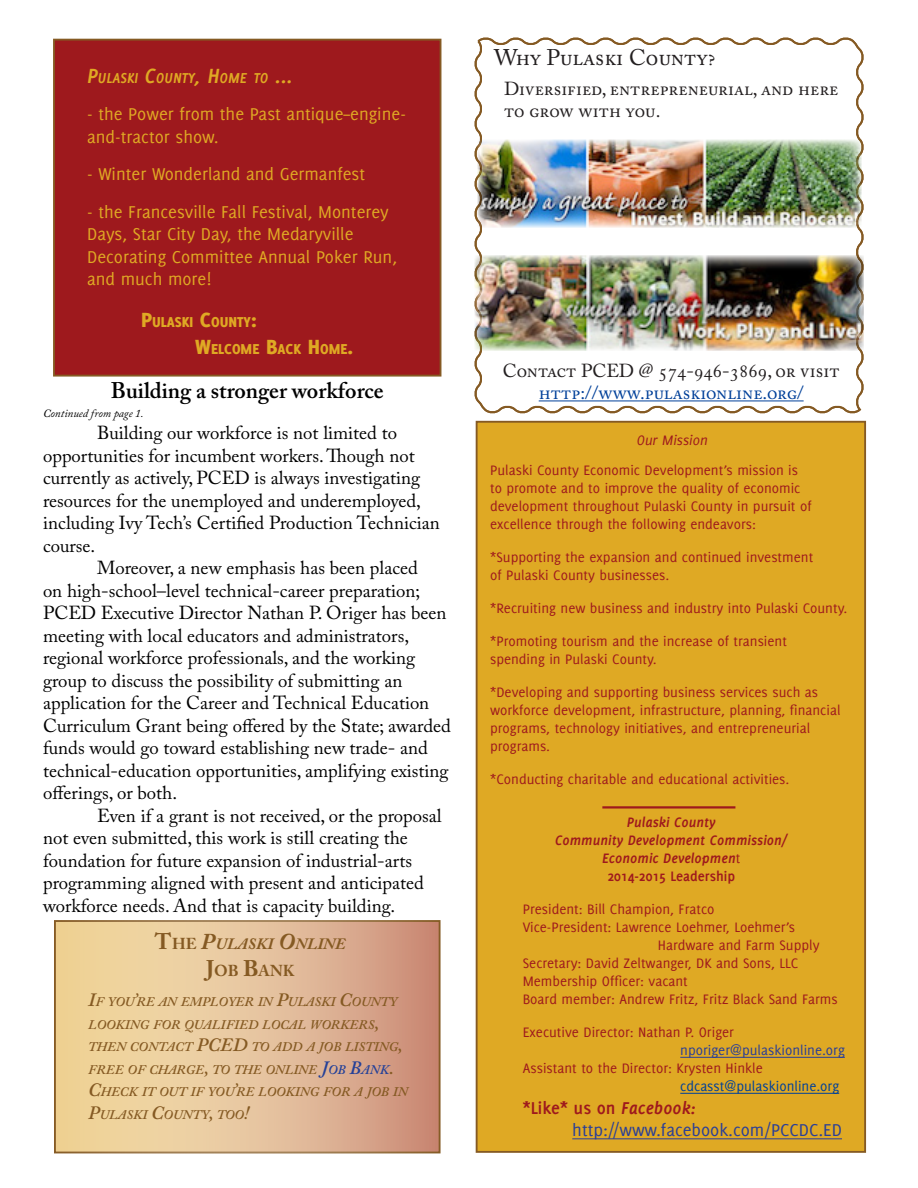
<style>
.page{position:relative;width:918px;height:1188px;background:#fff}
.page>*{position:absolute;margin:0;border:0;box-sizing:border-box;transform-origin:0 0}
.t1{font:600 22.5px "Adobe Caslon Pro";color:#000}
.t2{font:22.5px "Adobe Caslon Pro";color:#231f20}
.t3{font:18.75px/22.5px "Adobe Caslon Pro";color:#000}
.t4{font:18.75px/22.5px "Adobe Caslon Pro";letter-spacing:-.02em;color:#000}
.t5{font:18.75px/22.5px "Delicious";color:#dfa924}
.t6{font:18.75px/22.5px "Adobe Caslon Pro";color:#231f20}
.t7{font:18.75px "Delicious";color:#293e98}
.t8{font:700 18.75px "Delicious";color:#9e191d}
.t9{font:800 15.75px "Delicious";color:#dfa924}
.t10{font:italic 700 15.75px "Delicious";color:#dfa924}
.t11{font:italic 700 15.75px "Adobe Caslon Pro";color:#855a23}
.t12{font:700 15.75px "Adobe Caslon Pro";color:#855a23}
.t13{font:15px/18px "Delicious";color:#9e191d}
.t14{font:italic 700 15px "Delicious";color:#9e191d}
.t15{font:15px "Delicious";color:#293e98}
.t16{font:15px "Delicious";color:#004099}
.t17{font:700 15px "Delicious";color:#9e191d}
.t18{font:italic 15px "Delicious";color:#9e191d}
.t19{font:italic 600 13.2px/22.5px "Adobe Caslon Pro";color:#855a23}
.t20{font:italic 11.25px "Adobe Caslon Pro";color:#000}
.s1{font-size:22.5px}
.s2{font-style:inherit}
.s3{font-style:normal;font-size:22.5px}
.s4{font-style:normal}
.s5{font-size:18.75px}
.s6{font-size:18.75px;color:#254198}
.s7{color:#254198}
.s8{color:#004099}
.s9{font-weight:400;font-style:normal}
.s10{font-style:italic}
</style>
<div class="page">
<div style="left:53px;top:39px;width:388px;height:338px;background:#9e191d;border:2px solid #855a23"></div>
<svg style="left:54px;top:920px;width:387px;height:233px;background:#e1bb93"></svg>
<div style="left:476px;top:421px;width:390px;height:732px;background:#dfa924;border:2px solid #855a23"></div>
<hr style="left:680px;top:1057px;width:165px;height:1px;background:#293e98">
<hr style="left:680px;top:1093px;width:159px;height:1px;background:#004099">
<hr style="left:572px;top:1139px;width:270px;height:1px;background:#293e98">
<hr style="left:602px;top:806px;width:133px;height:3px;background:#9e191d">
<svg style="left:474px;top:37px;width:390px;height:377px"></svg>
<hr style="left:539px;top:400px;width:265px;height:1px;background:#004099">
<img style="left:477px;top:139px;width:386px;height:90px">
<img style="left:475px;top:255px;width:389px;height:96px">
<p class="t10" style="left:87px;top:69px;width:207px"><span class="s1">P</span>ULASKI <span class="s1">C</span>OUNTY<span class="s1">, H</span>OME TO <span class="s1">...</span></p>
<p class="t5" style="left:87px;top:103px;width:320px">- the Power from the Past antique–engine&shy;and-tractor show.</p>
<p class="t5" style="left:87px;top:163px;width:280px">- Winter Wonderland and Germanfest</p>
<p class="t5" style="left:87px;top:200px;width:303px"><span class="s2">-</span> the Francesville Fall Festival, Monterey<br>Days, Star City Day, the Medaryville</p>
<p class="t5" style="left:87px;top:245px;width:312px">Decorating Committee Annual Poker Run, and much more!</p>
<p class="t9" style="left:141px;top:313px;width:117px"><span class="s1">P</span>ULASKI <span class="s1">C</span>OUNTY<span class="s1">:</span></p>
<p class="t9" style="left:195px;top:340px;width:160px"><span class="s1">W</span>ELCOME <span class="s1">B</span>ACK <span class="s1">H</span>OME<span class="s1">.</span></p>
<p class="t1" style="left:111px;top:377px;width:274px">Building a stronger workforce</p>
<p class="t20" style="left:43px;top:406px;width:102px">Continued from page 1.</p>
<p class="t4" style="left:43px;top:421px;width:398px;text-indent:54px">Building our workforce is not limited to opportunities for incumbent workers. Though not currently as actively, PCED is always investigating resources for the unemployed and underemployed, including Ivy Tech’s Certified Production Technician course.</p>
<p class="t3" style="left:43px;top:556px;width:409px;text-indent:54px">Moreover, a new emphasis has been placed<br>on high-school–level technical-career preparation; PCED Executive Director Nathan P. Origer has been meeting with local educators and administrators, regional workforce professionals, and the working group to discuss the possibility of submitting an application for the Career and Technical Education Curriculum Grant being offered by the State; awarded funds would go toward establishing new trade- and technical-education opportunities, amplifying existing offerings, or both.</p>
<p class="t3" style="left:43px;top:804px;width:400px;text-indent:54px">Even if a grant is not received, or the proposal not even submitted, this work is still creating the foundation for future expansion of industrial-arts programming aligned with present and anticipated workforce needs. And that is capacity building.</p>
<p class="t11" style="left:155px;top:935px;width:192px"><span class="s3">T</span><span class="s4">HE</span> <span class="s1">P</span>ULASKI <span class="s1">O</span>NLINE</p>
<p class="t12" style="left:206px;top:962px;width:90px"><span class="s1">J</span>OB <span class="s1">B</span>ANK</p>
<p class="t19" style="left:88px;top:991px;width:321px"><span class="s5">I</span>F YOU<span class="s5">’</span>RE AN EMPLOYER IN <span class="s5">P</span>ULASKI <span class="s5">C</span>OUNTY LOOKING FOR QUALIFIED LOCAL WORKERS<span class="s5">, </span>THEN CONTACT <span class="s5">PCED</span> TO ADD A JOB LISTING<span class="s5">, </span>FREE OF CHARGE<span class="s5">,</span> TO THE ONLINE <span class="s6">J</span><span class="s7">OB</span> <span class="s6">B</span><span class="s7">ANK</span><span class="s5">.<br>C</span>HECK IT OUT IF YOU<span class="s5">’</span>RE LOOKING FOR A JOB IN <span class="s5">P</span>ULASKI <span class="s5">C</span>OUNTY<span class="s5">,</span> TOO<span class="s5">!</span></p>
<p class="t2" style="left:494px;top:44px;width:222px">Why Pulaski County?</p>
<p class="t6" style="left:504px;top:77px;width:336px">Diversified, entrepreneurial, and here to grow with you.</p>
<p class="t6" style="left:503px;top:359px;width:338px;text-align:center">Contact PCED @ 574-946-3869, or visit <span class="s8">http://www.pulaskionline.org/</span></p>
<p class="t18" style="left:637px;top:431px;width:73px">Our Mission</p>
<p class="t13" style="left:490px;top:461px;width:310px">Pulaski County Economic Development’s mission is</p>
<p class="t13" style="left:490px;top:479px;width:323px">to promote and to improve the quality of economic development throughout Pulaski County in pursuit of excellence through the following endeavors:</p>
<p class="t13" style="left:490px;top:548px;width:325px">*Supporting the expansion and continued investment</p>
<p class="t13" style="left:490px;top:566px;width:181px">of Pulaski County businesses.</p>
<p class="t13" style="left:490px;top:599px;width:359px">*Recruiting new business and industry into Pulaski County.</p>
<p class="t13" style="left:490px;top:632px;width:298px">*Promoting tourism and the increase of transient</p>
<p class="t13" style="left:490px;top:650px;width:168px">spending in Pulaski County.</p>
<p class="t13" style="left:490px;top:683px;width:330px">*Developing and supporting business services such as</p>
<p class="t13" style="left:490px;top:701px;width:352px">workforce development, infrastructure, planning, financial programs, technology initiatives, and entrepreneurial</p>
<p class="t13" style="left:490px;top:737px;width:62px">programs.</p>
<p class="t13" style="left:490px;top:770px;width:301px">*Conducting charitable and educational activities.</p>
<p class="t14" style="left:627px;top:814px;width:90px">Pulaski County</p>
<p class="t14" style="left:555px;top:832px;width:234px">Community Development Commission/</p>
<p class="t14" style="left:602px;top:850px;width:140px">Economic Developmen<span class="s9">t</span></p>
<p class="t17" style="left:607px;top:868px;width:129px">2014-2015 Leadership</p>
<p class="t13" style="left:523px;top:900px;width:193px">President: Bill Champion, Fratco</p>
<p class="t13" style="left:658px;top:918px;width:163px;text-indent:-135px">Vice-President: Lawrence Loehmer, Loehmer’s<br>Hardware and Farm Supply</p>
<p class="t13" style="left:523px;top:954px;width:277px">Secretary: David Zeltwanger, DK and Sons, LLC</p>
<p class="t13" style="left:523px;top:972px;width:167px">Membership Officer: vacant</p>
<p class="t13" style="left:523px;top:990px;width:316px">Board member: Andrew Fritz, Fritz Black Sand Farms</p>
<p class="t13" style="left:523px;top:1023px;width:213px">Executive Director: Nathan P. Origer</p>
<p class="t15" style="left:680px;top:1042px;width:166px">nporiger@pulaskionline.org</p>
<p class="t13" style="left:523px;top:1059px;width:242px">Assistant to the Director: Krysten Hinkle</p>
<p class="t16" style="left:680px;top:1078px;width:160px">cdcasst@pulaskionline.org</p>
<p class="t8" style="left:523px;top:1097px;width:174px">*Like* us on <span class="s10">Facebook:</span></p>
<p class="t7" style="left:572px;top:1120px;width:271px">http://www.facebook.com/PCCDC.ED</p>
</div>
